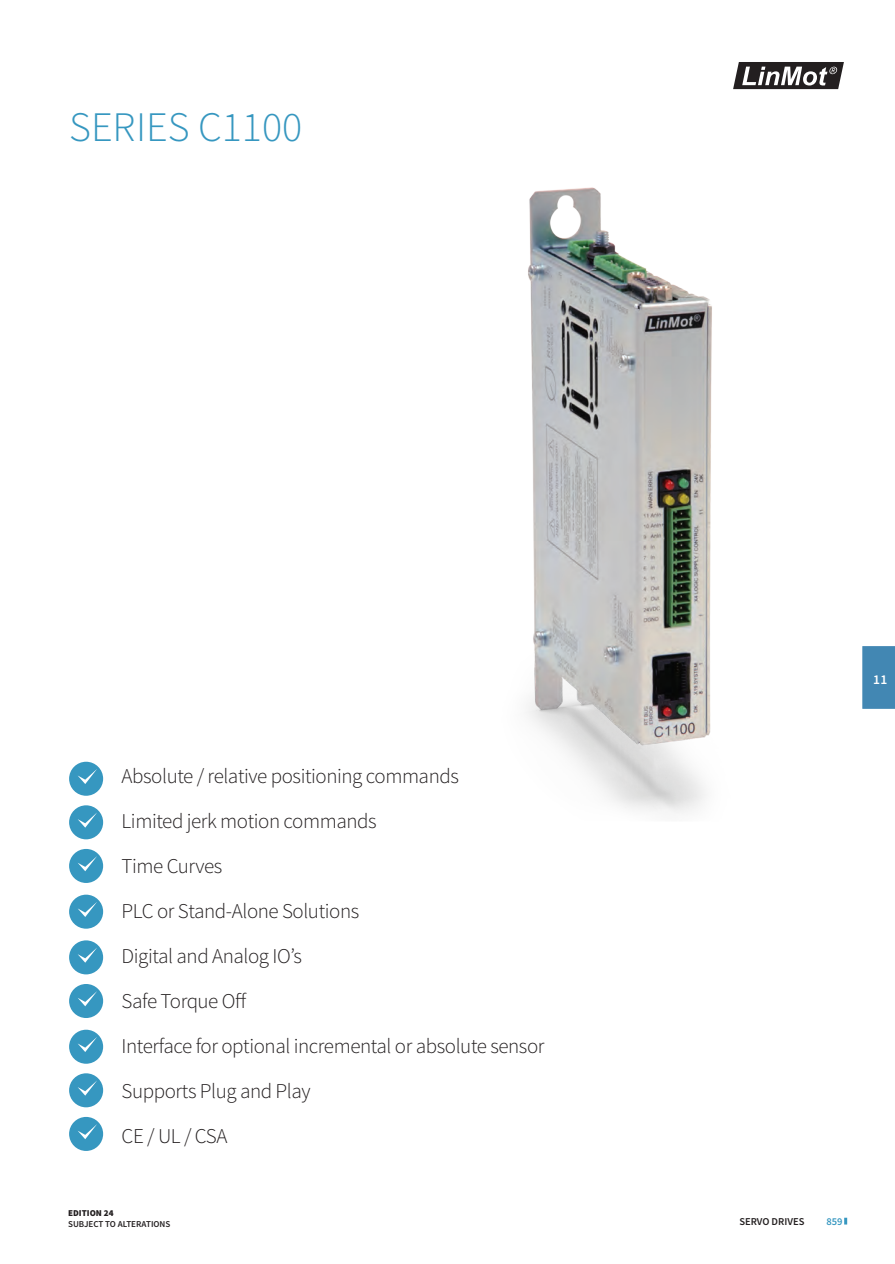
<style>
.page{position:relative;width:895px;height:1264px;background:#fff}
.page>*{position:absolute;margin:0;border:0;box-sizing:border-box;transform-origin:0 0}
.t1{font:300 42px "Source Sans Pro";color:#3697c0}
.t2{font:300 21px "Source Sans Pro";letter-spacing:-.02em;color:#231f20}
.t3{font:600 13.5px "Source Sans Pro";color:#fff}
.t4{font:600 10.5px "Source Sans Pro";color:#231f20}
.t5{font:600 10.5px "Source Sans Pro";color:#3697c0}
.t6{font:600 9px "Source Sans Pro";color:#231f20}
.t7{font:900 9px "Source Sans Pro";color:#231f20}
</style>
<div class="page">
<svg style="left:733px;top:62px;width:111px;height:28px"></svg>
<div style="left:862px;top:646px;width:32px;height:63px;background:#4287b3"></div>
<svg style="left:844px;top:1217px;width:3px;height:7px"></svg>
<div style="left:69px;top:761px;width:34px;height:34px;background:#3697c0;border-radius:50%"></div>
<div style="left:69px;top:805px;width:34px;height:34px;background:#3697c0;border-radius:50%"></div>
<div style="left:69px;top:849px;width:34px;height:34px;background:#3697c0;border-radius:50%"></div>
<div style="left:69px;top:894px;width:34px;height:34px;background:#3697c0;border-radius:50%"></div>
<div style="left:69px;top:940px;width:34px;height:34px;background:#3697c0;border-radius:50%"></div>
<div style="left:69px;top:1029px;width:34px;height:34px;background:#3697c0;border-radius:50%"></div>
<div style="left:69px;top:1073px;width:34px;height:34px;background:#3697c0;border-radius:50%"></div>
<div style="left:69px;top:1116px;width:34px;height:34px;background:#3697c0;border-radius:50%"></div>
<div style="left:69px;top:984px;width:34px;height:34px;background:#3697c0;border-radius:50%"></div>
<svg style="left:78px;top:769px;width:19px;height:15px"></svg>
<svg style="left:78px;top:813px;width:19px;height:14px"></svg>
<svg style="left:78px;top:856px;width:19px;height:15px"></svg>
<svg style="left:78px;top:902px;width:19px;height:15px"></svg>
<svg style="left:78px;top:948px;width:19px;height:14px"></svg>
<svg style="left:78px;top:1037px;width:19px;height:15px"></svg>
<svg style="left:78px;top:1081px;width:19px;height:14px"></svg>
<svg style="left:78px;top:1124px;width:19px;height:15px"></svg>
<svg style="left:78px;top:991px;width:19px;height:15px"></svg>
<img style="left:526px;top:187px;width:186px;height:627px">
<p class="t1" style="left:69px;top:102px;width:235px">SERIES C1100</p>
<p class="t2" style="left:122px;top:763px;width:339px">Absolute / relative positioning commands</p>
<p class="t2" style="left:122px;top:808px;width:256px">Limited jerk motion commands</p>
<p class="t2" style="left:122px;top:853px;width:102px">Time Curves</p>
<p class="t2" style="left:122px;top:898px;width:239px">PLC or Stand-Alone Solutions</p>
<p class="t2" style="left:122px;top:943px;width:182px">Digital and Analog IO’s</p>
<p class="t2" style="left:122px;top:988px;width:127px">Safe Torque Off</p>
<p class="t2" style="left:122px;top:1033px;width:424px">Interface for optional incremental or absolute sensor</p>
<p class="t2" style="left:122px;top:1078px;width:191px">Supports Plug and Play</p>
<p class="t2" style="left:122px;top:1123px;width:107px">CE / UL / CSA</p>
<p class="t7" style="left:68px;top:1207px;width:47px">EDITION 24</p>
<p class="t6" style="left:68px;top:1218px;width:104px">SUBJECT TO ALTERATIONS</p>
<p class="t3" style="left:873px;top:671px;width:15px">11</p>
<p class="t4" style="left:739px;top:1214px;width:67px">SERVO DRIVES</p>
<p class="t5" style="left:826px;top:1214px;width:18px">859</p>
</div>
